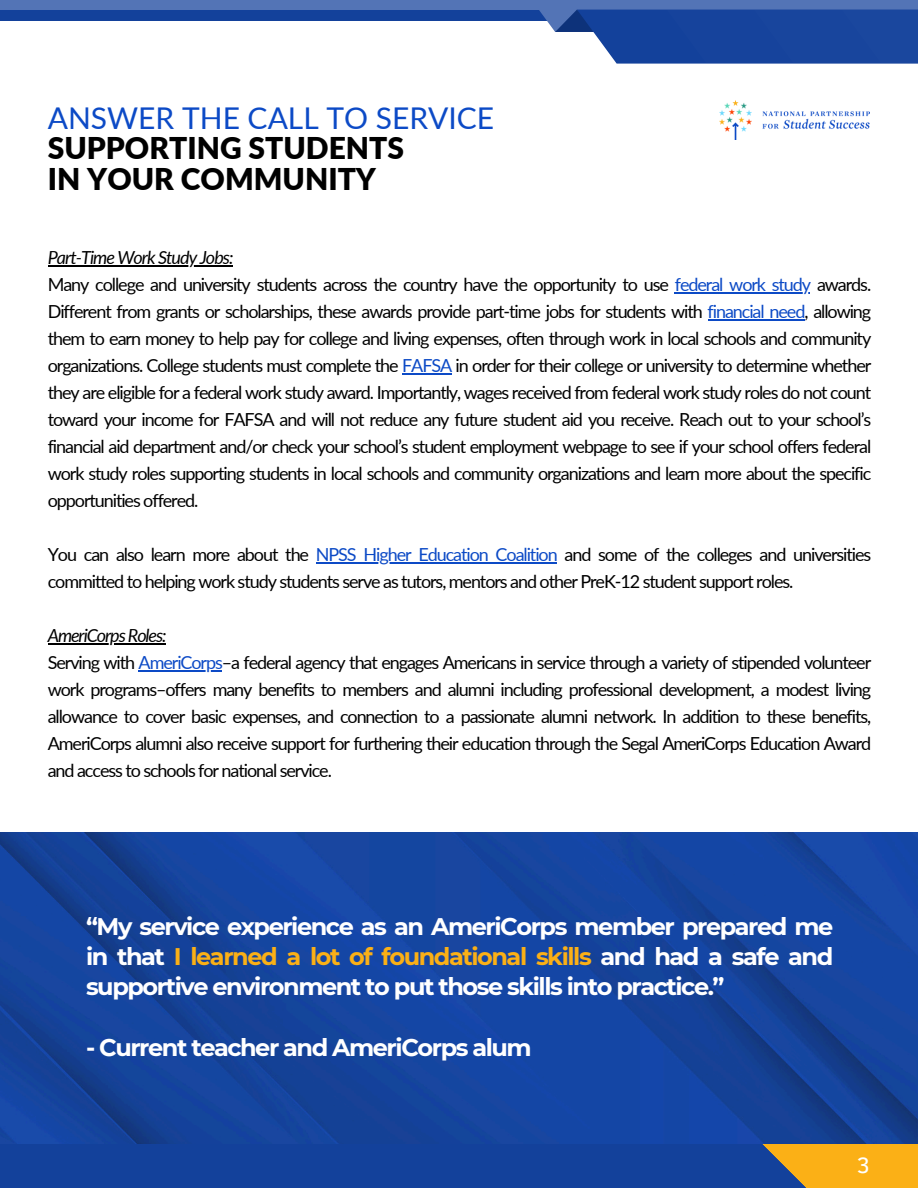
<style>
.page{position:relative;width:918px;height:1188px;background:#fff}
.page>*{position:absolute;margin:0;border:0;box-sizing:border-box;transform-origin:0 0}
.t1{font:900 30px/30.3px "Lato";color:#000}
.t2{font:700 24px/30.3px "Montserrat";letter-spacing:-.06em;color:#fff;text-align:justify}
.t3{font:22.8px "Clear Sans";color:#fff}
.t4{font:18px/27px "Lato";letter-spacing:-.06em;color:#000;text-align:justify}
.t5{font:italic 18px "Lato";letter-spacing:-.055em;color:#000}
.s1{font-weight:400;color:#0c4ac6}
.s2{color:#0c4ac6}
.s3{color:#fbb016}
</style>
<div class="page">
<div style="left:0;top:1143px;width:814px;height:45px;background:#13419b"></div>
<svg style="left:753px;top:1143px;width:165px;height:45px"></svg>
<img style="left:719px;top:100px;width:151px;height:40px">
<div style="left:0;top:0;width:918px;height:21px;background:#13419b"></div>
<div style="left:0;top:0;width:918px;height:10px;background:#5374b6"></div>
<svg style="left:539px;top:10px;width:379px;height:54px"></svg>
<img style="left:0;top:833px;width:918px;height:310px">
<hr style="left:48px;top:265px;width:185px;height:1px;background:#000">
<hr style="left:675px;top:292px;width:135px;height:1px;background:#0c4ac6">
<hr style="left:708px;top:319px;width:96px;height:1px;background:#0c4ac6">
<hr style="left:402px;top:373px;width:49px;height:1px;background:#0c4ac6">
<hr style="left:316px;top:562px;width:241px;height:1px;background:#0c4ac6">
<hr style="left:48px;top:643px;width:118px;height:1px;background:#000">
<hr style="left:139px;top:670px;width:83px;height:1px;background:#0c4ac6">
<p class="t1" style="left:48px;top:102px;width:448px"><span class="s1">ANSWER THE CALL TO SERVICE<br></span>SUPPORTING STUDENTS<br>IN YOUR COMMUNITY</p>
<h1 class="t5" style="left:48px;top:246px;width:187px">Part-Time Work Study Jobs:</h1>
<p class="t4" style="left:48px;top:271px;width:825px">Many college and university students across the country have the opportunity to use <span class="s2">federal work study</span> awards.</p>
<p class="t4" style="left:48px;top:298px;width:825px">Different from grants or scholarships, these awards provide part-time jobs for students with <span class="s2">financial need</span>, allowing them to earn money to help pay for college and living expenses, often through work in local schools and community organizations. College students must complete the <span class="s2">FAFSA</span> in order for their college or university to determine whether they are eligible for a federal work study award. Importantly, wages received from federal work study roles do not count toward your income for FAFSA and will not reduce any future student aid you receive. Reach out to your school’s financial aid department and/or check your school’s student employment webpage to see if your school offers federal work study roles supporting students in local schools and community organizations and learn more about the specific opportunities offered.</p>
<p class="t4" style="left:48px;top:541px;width:825px">You can also learn more about the <span class="s2">NPSS Higher Education Coalition</span> and some of the colleges and universities</p>
<p class="t4" style="left:48px;top:568px;width:747px">committed to helping work study students serve as tutors, mentors and other PreK-12 student support roles.</p>
<p class="t5" style="left:48px;top:624px;width:120px">AmeriCorps Roles:</p>
<p class="t4" style="left:48px;top:649px;width:825px">Serving with <span class="s2">AmeriCorps</span>–a federal agency that engages Americans in service through a variety of stipended volunteer</p>
<p class="t4" style="left:48px;top:676px;width:825px">work programs–offers many benefits to members and alumni including professional development, a modest living allowance to cover basic expenses, and connection to a passionate alumni network. In addition to these benefits, AmeriCorps alumni also receive support for furthering their education through the Segal AmeriCorps Education Award and access to schools for national service.</p>
<h2 class="t2" style="left:86px;top:911px;width:749px">“My service experience as an AmeriCorps member prepared me in that <span class="s3">I learned a lot of foundational skills</span> and had a safe and supportive environment to put those skills into practice.”</h2>
<h2 class="t2" style="left:86px;top:1032px;width:447px">- Current teacher and AmeriCorps alum</h2>
<p class="t3" style="left:857px;top:1148px;width:15px">3</p>
</div>
